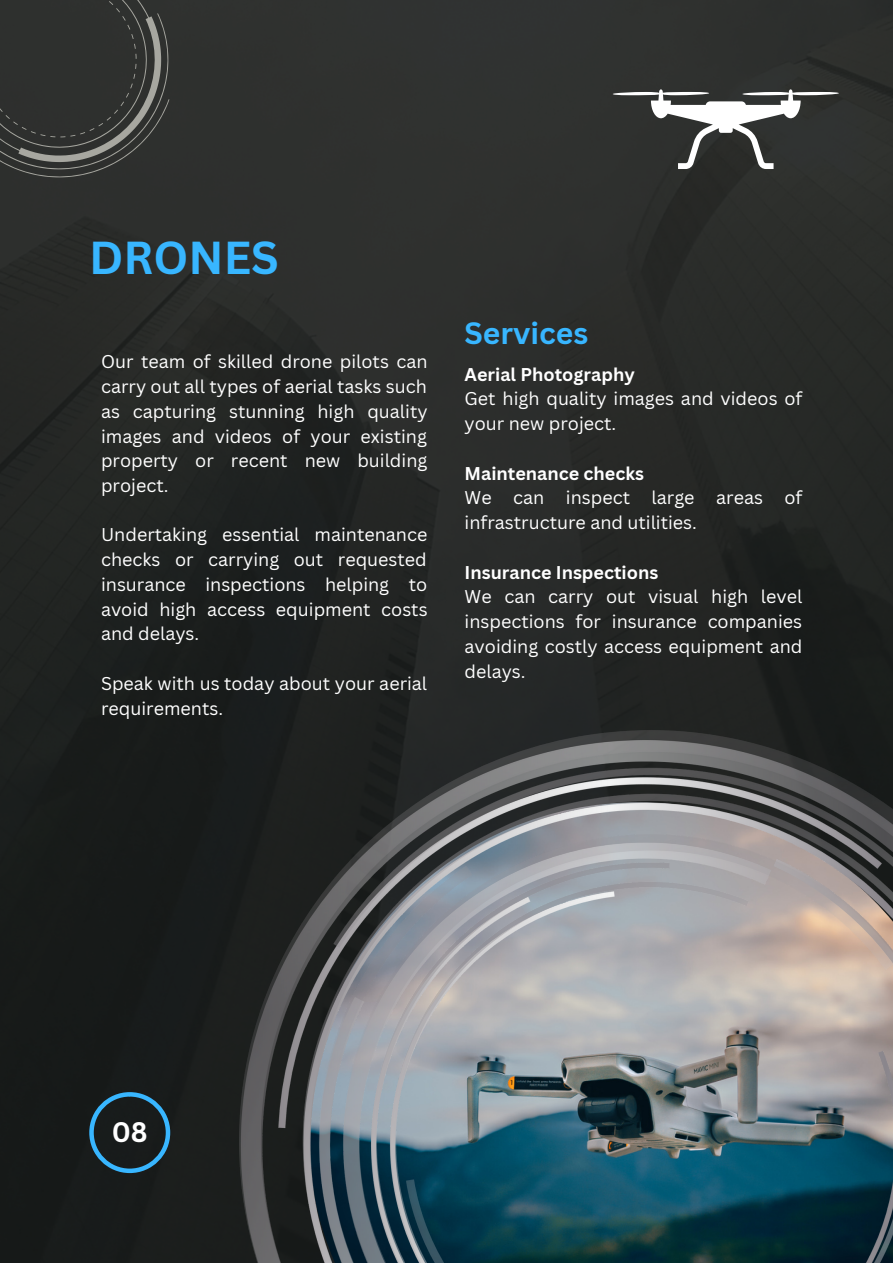
<style>
.page{position:relative;width:893px;height:1264px;background:#fff}
.page>*{position:absolute;margin:0;border:0;box-sizing:border-box;transform-origin:0 0}
.t1{font:700 45px "Canva Sans";color:#38b6ff}
.t2{font:700 30px "Canva Sans";color:#38b6ff}
.t3{font:700 27.45px "Canva Sans";color:#fff}
.t4{font:18px/24.8px "Canva Sans";color:#fff;text-align:justify}
.t5{font:700 18px "Canva Sans";color:#fff}
</style>
<div class="page">
<div style="left:0;top:0;width:892px;height:1262px;background:linear-gradient(to right,#202322,#2b2c2a)"></div>
<svg style="left:0;top:0;width:209px;height:212px;background:#353634"></svg>
<svg style="left:89px;top:1092px;width:81px;height:81px;background:#1d3440"></svg>
<img style="left:240px;top:730px;width:652px;height:532px">
<svg style="left:612px;top:89px;width:226px;height:80px"></svg>
<h1 class="t1" style="left:89px;top:226px;width:191px">DRONES</h1>
<p class="t4" style="left:101px;top:349px;width:328px">Our team of skilled drone pilots can carry out all types of aerial tasks such as capturing stunning high quality images and videos of your existing property or recent new building project.</p>
<p class="t4" style="left:101px;top:522px;width:328px">Undertaking essential maintenance checks or carrying out requested insurance inspections helping to avoid high access equipment costs and delays.</p>
<p class="t4" style="left:101px;top:670px;width:327px">Speak with us today about your aerial requirements.</p>
<h2 class="t2" style="left:464px;top:312px;width:125px">Services</h2>
<p class="t5" style="left:464px;top:361px;width:172px">Aerial Photography</p>
<p class="t4" style="left:464px;top:386px;width:339px">Get high quality images and videos of your new project.</p>
<p class="t5" style="left:464px;top:460px;width:181px">Maintenance checks</p>
<p class="t4" style="left:464px;top:485px;width:339px">We can inspect large areas of infrastructure and utilities.</p>
<p class="t5" style="left:464px;top:559px;width:195px">Insurance Inspections</p>
<p class="t4" style="left:464px;top:584px;width:339px">We can carry out visual high level inspections for insurance companies avoiding costly access equipment and delays.</p>
<h3 class="t3" style="left:112px;top:1112px;width:37px">08</h3>
</div>
